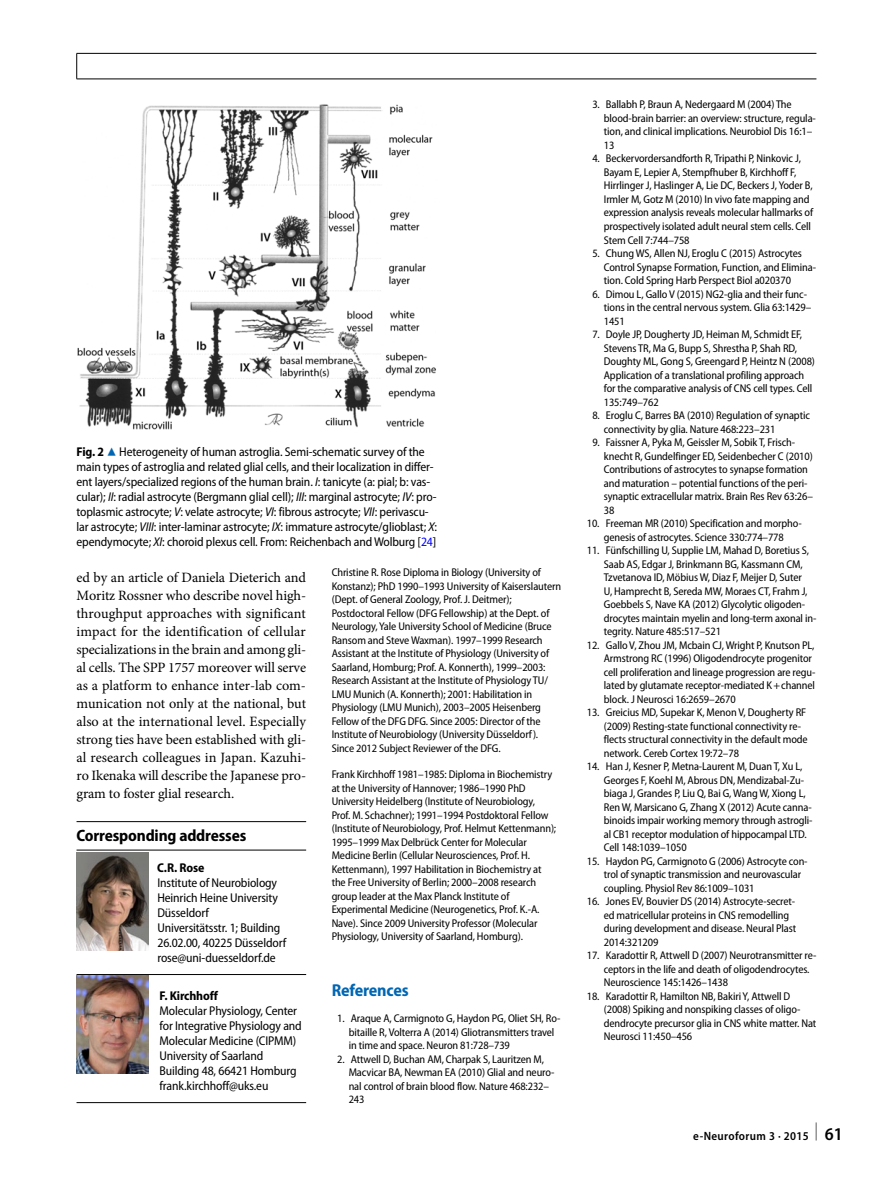
<style>
.page{position:relative;width:893px;height:1187px;background:#fff}
.page>*{position:absolute;margin:0;border:0;box-sizing:border-box;transform-origin:0 0}
.t1{font:700 semi-condensed 17.25px "Myriad Pro";letter-spacing:-.01em;color:#0066b3}
.t2{font:700 semi-condensed 16.5px "Myriad Pro";letter-spacing:-.01em;color:#000}
.t3{font:14.25px/18px "Minion Pro";letter-spacing:-.01em;color:#000;text-align:justify}
.t4{font:semi-condensed 12.75px/15px "Myriad Pro";letter-spacing:-.01em;color:#000}
.t5{font:700 semi-condensed 12.75px "Myriad Pro";letter-spacing:-.01em;color:#000}
.t6{font:600 semi-condensed 12px "Myriad Pro";letter-spacing:.03em;color:#000}
.t7{font:semi-condensed 11.25px/13.5px "Myriad Pro";letter-spacing:-.01em;color:#000}
.s1{font-weight:700}
.s2{font-family:"Blik Buttons";font-stretch:normal;font-size:13.5px;color:#0066b3}
.s3{font-style:italic}
.s4{color:#00f}
.s5{font-size:18px}
</style>
<div class="page">
<hr style="left:77px;top:821px;width:229px;height:1px;background:#000">
<hr style="left:77px;top:849px;width:229px;height:1px;background:#000">
<hr style="left:77px;top:974px;width:229px;height:1px;background:#000">
<hr style="left:77px;top:1102px;width:229px;height:1px;background:#000">
<img style="left:77px;top:852px;width:72px;height:98px">
<img style="left:77px;top:975px;width:72px;height:98px">
<img style="left:77px;top:104px;width:359px;height:326px">
<hr style="left:77px;top:79px;width:739px;height:1px;background:#000">
<svg style="left:76px;top:54px;width:1px;height:25px"></svg>
<hr style="left:77px;top:53px;width:739px;height:1px;background:#000">
<p class="t4" style="left:77px;top:444px;width:362px"><span class="s1">Fig. 2</span> <span class="s2">8</span> Heterogeneity of human astroglia. Semi-schematic survey of the main types of astroglia and related glial cells, and their localization in differ&shy;ent layers/specialized regions of the human brain. <span class="s3">I</span>: tanicyte (a: pial; b: vas&shy;cular); <span class="s3">II</span>: radial astrocyte (Bergmann glial cell); <span class="s3">III</span>: marginal astrocyte; <span class="s3">IV</span>: pro&shy;toplasmic astrocyte; <span class="s3">V</span>: velate astrocyte; <span class="s3">VI</span>: fibrous astrocyte; <span class="s3">VII</span>: perivascu&shy;lar astrocyte; <span class="s3">VIII</span>: inter-laminar astrocyte; <span class="s3">IX</span>: immature astrocyte/glioblast; <span class="s3">X</span>: ependymocyte; <span class="s3">XI</span>: choroid plexus cell. From: Reichenbach and Wolburg [<span class="s4">24</span>]</p>
<p class="t3" style="left:77px;top:568px;width:231px">ed by an article of Daniela Dieterich and Moritz Rossner who describe novel high&shy;throughput approaches with significant impact for the identification of cellular specializations in the brain and among gli&shy;al cells. The SPP 1757 moreover will serve as a platform to enhance inter-lab com&shy;munication not only at the national, but also at the international level. Especially strong ties have been established with gli&shy;al research colleagues in Japan. Kazuhi&shy;ro Ikenaka will describe the Japanese pro&shy;gram to foster glial research.</p>
<h2 class="t2" style="left:77px;top:826px;width:171px">Corresponding addresses</h2>
<p class="t5" style="left:157px;top:860px;width:49px">C.R. Rose</p>
<p class="t4" style="left:157px;top:874px;width:130px">Institute of Neurobiology<br>Heinrich Heine University<br>Düsseldorf<br>Universitätsstr. 1; Building<br>26.02.00, 40225 Düsseldorf rose@uni-duesseldorf.de</p>
<p class="t5" style="left:159px;top:988px;width:60px">F. Kirchhoff</p>
<p class="t4" style="left:160px;top:1002px;width:144px">Molecular Physiology, Center for Integrative Physiology and<br>Molecular Medicine (CIPMM)<br>University of Saarland<br>Building 48, 66421 Homburg frank.kirchhoff@uks.eu</p>
<p class="t7" style="left:332px;top:565px;width:231px">Christine R. Rose Diploma in Biology (University of Konstanz); PhD 1990–1993 University of Kaiserslautern (Dept. of General Zoology, Prof. J. Deitmer); Postdoctoral Fellow (DFG Fellowship) at the Dept. of Neurology, Yale University School of Medicine (Bruce Ransom and Steve Waxman). 1997–1999 Research Assistant at the Institute of Physiology (University of Saarland, Homburg; Prof. A. Konnerth), 1999–2003:<br>Research Assistant at the Institute of Physiology TU/ LMU Munich (A. Konnerth); 2001: Habilitation in Physiology (LMU Munich), 2003–2005 Heisenberg Fellow of the DFG DFG. Since 2005: Director of the Institute of Neurobiology (University Düsseldorf).<br>Since 2012 Subject Reviewer of the DFG.</p>
<p class="t7" style="left:332px;top:767px;width:226px">Frank Kirchhoff 1981–1985: Diploma in Biochemistry at the University of Hannover; 1986–1990 PhD University Heidelberg (Institute of Neurobiology, Prof. M. Schachner); 1991–1994 Postdoktoral Fellow (Institute of Neurobiology, Prof. Helmut Kettenmann); 1995–1999 Max Delbrück Center for Molecular Medicine Berlin (Cellular Neurosciences, Prof. H.<br>Kettenmann), 1997 Habilitation in Biochemistry at the Free University of Berlin; 2000–2008 research group leader at the Max Planck Institute of Experimental Medicine (Neurogenetics, Prof. K.-A.<br>Nave). Since 2009 University Professor (Molecular Physiology, University of Saarland, Homburg).</p>
<h1 class="t1" style="left:332px;top:980px;width:78px">References</h1>
<p class="t7" style="left:349px;top:1011px;width:213px;text-indent:-11px">1. Araque A, Carmignoto G, Haydon PG, Oliet SH, Ro&shy;bitaille R, Volterra A (2014) Gliotransmitters travel in time and space. Neuron 81:728–739</p>
<p class="t7" style="left:349px;top:1051px;width:207px;text-indent:-11px">2. Attwell D, Buchan AM, Charpak S, Lauritzen M, Macvicar BA, Newman EA (2010) Glial and neuro&shy;nal control of brain blood flow. Nature 468:232– 243</p>
<p class="t7" style="left:604px;top:98px;width:214px;text-indent:-11px">3. Ballabh P, Braun A, Nedergaard M (2004) The blood-brain barrier: an overview: structure, regula&shy;tion, and clinical implications. Neurobiol Dis 16:1– 13</p>
<p class="t7" style="left:604px;top:152px;width:211px;text-indent:-11px">4. Beckervordersandforth R, Tripathi P, Ninkovic J, Bayam E, Lepier A, Stempfhuber B, Kirchhoff F, Hirrlinger J, Haslinger A, Lie DC, Beckers J, Yoder B, Irmler M, Gotz M (2010) In vivo fate mapping and expression analysis reveals molecular hallmarks of prospectively isolated adult neural stem cells. Cell Stem Cell 7:744–758</p>
<p class="t7" style="left:604px;top:246px;width:214px;text-indent:-11px">5. Chung WS, Allen NJ, Eroglu C (2015) Astrocytes<br>Control Synapse Formation, Function, and Elimina&shy;tion. Cold Spring Harb Perspect Biol a020370</p>
<p class="t7" style="left:604px;top:287px;width:209px;text-indent:-11px">6. Dimou L, Gallo V (2015) NG2-glia and their func&shy;tions in the central nervous system. Glia 63:1429–<br>1451</p>
<p class="t7" style="left:604px;top:327px;width:213px;text-indent:-11px">7. Doyle JP, Dougherty JD, Heiman M, Schmidt EF, Stevens TR, Ma G, Bupp S, Shrestha P, Shah RD, Doughty ML, Gong S, Greengard P, Heintz N (2008)<br>Application of a translational profiling approach for the comparative analysis of CNS cell types. Cell 135:749–762</p>
<p class="t7" style="left:604px;top:408px;width:208px;text-indent:-11px">8. Eroglu C, Barres BA (2010) Regulation of synaptic connectivity by glia. Nature 468:223–231</p>
<p class="t7" style="left:604px;top:435px;width:211px;text-indent:-11px">9. Faissner A, Pyka M, Geissler M, Sobik T, Frisch&shy;knecht R, Gundelfinger ED, Seidenbecher C (2010)<br>Contributions of astrocytes to synapse formation and maturation – potential functions of the peri&shy;synaptic extracellular matrix. Brain Res Rev 63:26– 38</p>
<p class="t7" style="left:587px;top:516px;width:217px;text-align:center">10. Freeman MR (2010) Specification and morpho&shy;genesis of astrocytes. Science 330:774–778</p>
<p class="t7" style="left:604px;top:543px;width:214px;text-indent:-17px">11. Fünfschilling U, Supplie LM, Mahad D, Boretius S, Saab AS, Edgar J, Brinkmann BG, Kassmann CM, Tzvetanova ID, Möbius W, Diaz F, Meijer D, Suter<br>U, Hamprecht B, Sereda MW, Moraes CT, Frahm J, Goebbels S, Nave KA (2012) Glycolytic oligoden&shy;drocytes maintain myelin and long-term axonal in&shy;tegrity. Nature 485:517–521</p>
<p class="t7" style="left:604px;top:638px;width:213px;text-indent:-17px">12. Gallo V, Zhou JM, Mcbain CJ, Wright P, Knutson PL, Armstrong RC (1996) Oligodendrocyte progenitor cell proliferation and lineage progression are regu&shy;lated by glutamate receptor-mediated K+channel block. J Neurosci 16:2659–2670</p>
<p class="t7" style="left:604px;top:705px;width:205px;text-indent:-17px">13. Greicius MD, Supekar K, Menon V, Dougherty RF (2009) Resting-state functional connectivity re&shy;flects structural connectivity in the default mode network. Cereb Cortex 19:72–78</p>
<p class="t7" style="left:604px;top:759px;width:210px;text-indent:-17px">14. Han J, Kesner P, Metna-Laurent M, Duan T, Xu L, Georges F, Koehl M, Abrous DN, Mendizabal-Zu&shy;biaga J, Grandes P, Liu Q, Bai G, Wang W, Xiong L, Ren W, Marsicano G, Zhang X (2012) Acute canna&shy;binoids impair working memory through astrogli&shy;al CB1 receptor modulation of hippocampal LTD.<br>Cell 148:1039–1050</p>
<p class="t7" style="left:604px;top:854px;width:205px;text-indent:-17px">15. Haydon PG, Carmignoto G (2006) Astrocyte con&shy;trol of synaptic transmission and neurovascular coupling. Physiol Rev 86:1009–1031</p>
<p class="t7" style="left:604px;top:894px;width:194px;text-indent:-17px">16. Jones EV, Bouvier DS (2014) Astrocyte-secret&shy;ed matricellular proteins in CNS remodelling during development and disease. Neural Plast 2014:321209</p>
<p class="t7" style="left:604px;top:948px;width:214px;text-indent:-17px">17. Karadottir R, Attwell D (2007) Neurotransmitter re&shy;ceptors in the life and death of oligodendrocytes.<br>Neuroscience 145:1426–1438</p>
<p class="t7" style="left:604px;top:989px;width:214px;text-indent:-17px">18. Karadottir R, Hamilton NB, Bakiri Y, Attwell D (2008) Spiking and nonspiking classes of oligo&shy;dendrocyte precursor glia in CNS white matter. Nat Neurosci 11:450–456</p>
<p class="t6" style="left:693px;top:1129px;width:151px">e-Neuroforum 3 · 2015 <sup>|</sup> <span class="s5">61</span></p>
</div>
